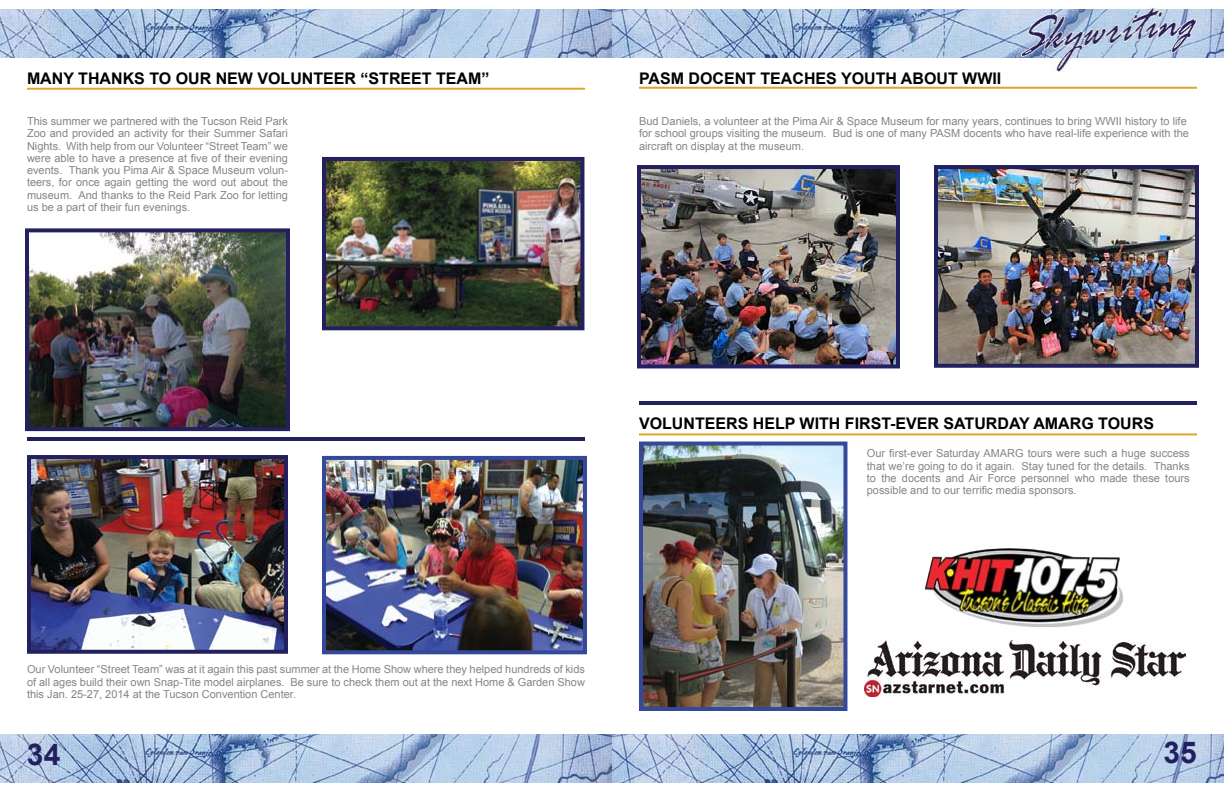
<style>
.page{position:relative;width:1224px;height:792px;background:#fff}
.page>*{position:absolute;margin:0;border:0;box-sizing:border-box;transform-origin:0 0}
.t1{font:700 30px "Arial";color:#22205f}
.t2{font:700 16px "Arial";color:#000}
.t3{font:11px/12.3px "Arial";color:#858585;text-align:justify}
</style>
<div class="page">
<img style="left:612px;top:9px;width:612px;height:49px">
<img style="left:0;top:9px;width:612px;height:49px">
<img style="left:0;top:734px;width:1224px;height:49px">
<hr style="left:27px;top:88px;width:558px;height:2px;background:#dda52a">
<img style="left:1019px;top:6px;width:179px;height:66px">
<hr style="left:639px;top:87px;width:558px;height:2px;background:#dda52a">
<img style="left:642px;top:170px;width:253px;height:193px">
<div style="left:637px;top:165px;width:263px;height:203px;border:4px solid #22205f"></div>
<img style="left:939px;top:170px;width:255px;height:193px">
<div style="left:934px;top:165px;width:265px;height:203px;border:4px solid #22205f"></div>
<img style="left:32px;top:460px;width:251px;height:189px">
<div style="left:27px;top:455px;width:261px;height:199px;border:4px solid #22205f"></div>
<img style="left:327px;top:162px;width:252px;height:163px">
<div style="left:322px;top:157px;width:262px;height:173px;border:4px solid #22205f"></div>
<img style="left:30px;top:233px;width:255px;height:193px">
<div style="left:25px;top:228px;width:265px;height:203px;border:4px solid #23205f"></div>
<hr style="left:27px;top:437px;width:558px;height:4px;background:#22205f">
<hr style="left:639px;top:401px;width:558px;height:4px;background:#22205f">
<hr style="left:639px;top:433px;width:558px;height:2px;background:#dda52a">
<img style="left:644px;top:447px;width:198px;height:259px">
<div style="left:639px;top:442px;width:208px;height:269px;border:4px solid #35499a"></div>
<img style="left:864px;top:641px;width:321px;height:56px">
<img style="left:924px;top:548px;width:199px;height:79px">
<img style="left:327px;top:461px;width:255px;height:188px">
<div style="left:322px;top:456px;width:265px;height:198px;border:4px solid #35499a"></div>
<h2 class="t2" style="left:27px;top:68px;width:26px">MANY</h2>
<h2 class="t2" style="left:78px;top:68px;width:214px">THAN KS TO OUR NEW VOLUNT</h2>
<h2 class="t2" style="left:323px;top:68px;width:168px">EER “STREET TEAM”</h2>
<h2 class="t2" style="left:639px;top:68px;width:334px">PASM DOCENT TEAC HES YOUTH ABOUT WWII</h2>
<p class="t3" style="left:27px;top:115px;width:263px">This summer we partnered with the Tucson Reid Park Zoo and provided an activity for their Summer Safari Nights. With help from our Volunteer “Street Team” we were able to have a presence at five of their evening events. Thank you Pima Air &amp; Space Museum volun&shy;teers, for once again getting the word out about the museum. And thanks to the Reid Park Zoo for letting us be a part of their fun evenings.</p>
<p class="t3" style="left:639px;top:115px;width:552px;text-align:left">Bud Daniels, a volunteer at the Pima Air &amp; Space Museum for many years, continues to bring WWII history to life for school groups visiting the museum. Bud is one of many PASM docents who have real-life experience with the aircraft on display at the museum.</p>
<h2 class="t2" style="left:639px;top:413px;width:35px">VOLUNT</h2>
<h2 class="t2" style="left:705px;top:413px;width:261px">EERS HELP WITH FIRST-EVER SATU</h2>
<h2 class="t2" style="left:986px;top:413px;width:23px">RDAY</h2>
<h2 class="t2" style="left:1033px;top:413px;width:122px">AMARG TOURS</h2>
<p class="t3" style="left:867px;top:447px;width:324px">Our first-ever Saturday AMARG tours were such a huge success that we’re going to do it again. Stay tuned for the details. Thanks to the docents and Air Force personnel who made these tours possible and to our terrific media sponsors.</p>
<p class="t3" style="left:27px;top:663px;width:559px">Our Volunteer “Street Team” was at it again this past summer at the Home Show where they helped hundreds of kids of all ages build their own Snap-Tite model airplanes. Be sure to check them out at the next Home &amp; Garden Show this Jan. 25-27, 2014 at the Tucson Convention Center.</p>
<h1 class="t1" style="left:27px;top:734px;width:35px">34</h1>
<h1 class="t1" style="left:1164px;top:732px;width:35px">35</h1>
</div>
